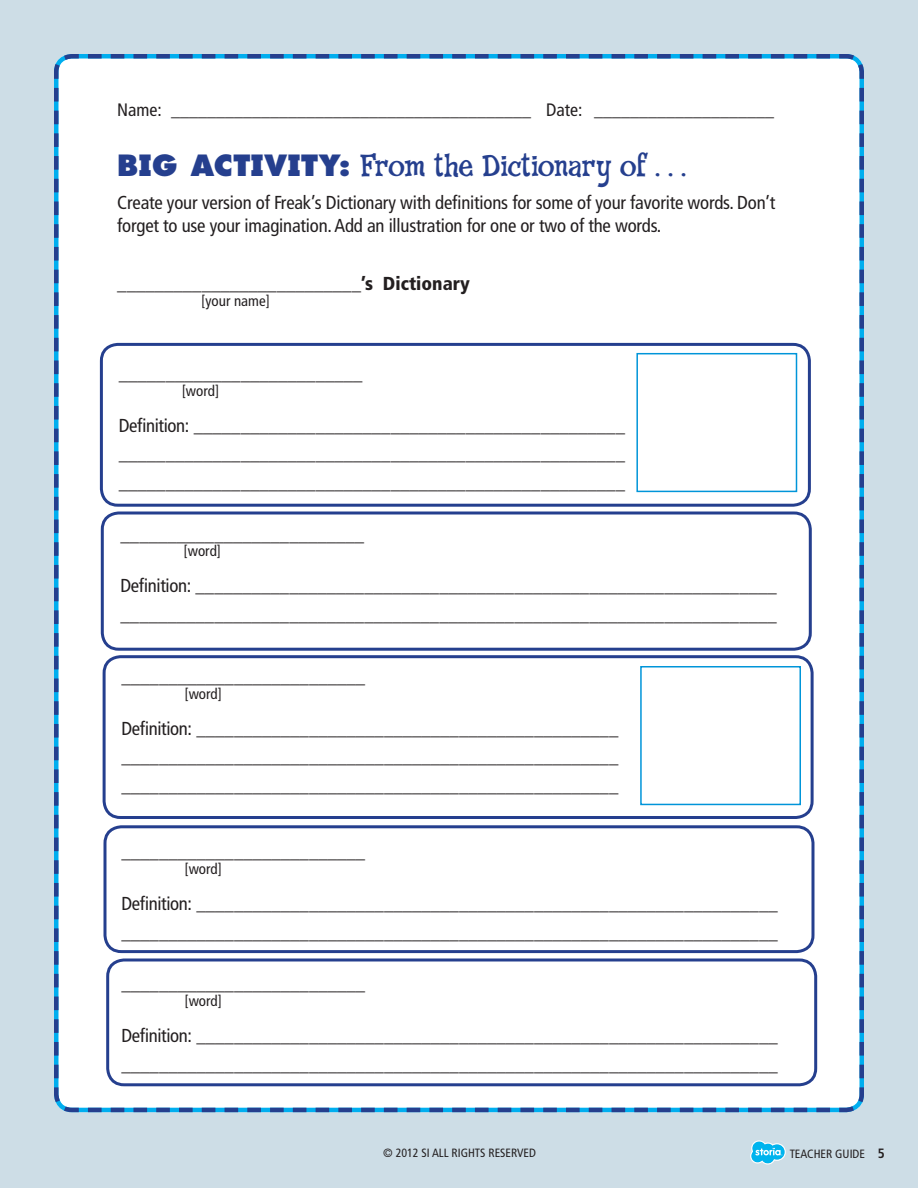
<style>
.page{position:relative;width:918px;height:1188px;background:#cddde6}
.page>*{position:absolute;margin:0;border:0;box-sizing:border-box;transform-origin:0 0}
.t1{font:31.5px "Fink Roman";letter-spacing:-.015em;color:#253f8e}
.body_text{font:condensed 18.75px/28.5px "Frutiger";letter-spacing:-.01em;color:#231f20}
.t2{font:18px "Adobe Garamond Pro";color:#231f20}
.body_text-2{font:condensed 15px "Frutiger";color:#231f20}
.t3{font:condensed 12px "Frutiger";color:#231f20}
.s1{font-family:"Frutiger";font-stretch:condensed}
.s2{font-family:"Futura Infant";font-weight:800;font-size:28.5px}
.s3{font-family:"Adobe Garamond Pro";font-weight:700;font-stretch:normal}
.s4{font-weight:900}
.s5{font-weight:700;font-size:13.5px}
</style>
<div class="page">
<div style="left:54px;top:54px;width:810px;height:1059px;background:#fff"></div>
<svg style="left:750px;top:1140px;width:36px;height:25px"></svg>
<div style="left:100px;top:343px;width:711px;height:164px;border:3px solid #253f8e;border-radius:17px"></div>
<div style="left:101px;top:512px;width:711px;height:139px;border:3px solid #253f8e;border-radius:17px"></div>
<div style="left:103px;top:655px;width:711px;height:164px;border:3px solid #253f8e;border-radius:17px"></div>
<div style="left:103px;top:825px;width:711px;height:128px;border:3px solid #253f8e;border-radius:17px"></div>
<div style="left:106px;top:958px;width:711px;height:128px;border:3px solid #253f8e;border-radius:17px"></div>
<div style="left:636px;top:353px;width:161px;height:139px;border:2px solid #0095d9"></div>
<div style="left:640px;top:666px;width:161px;height:139px;border:2px solid #0095d9"></div>
<p class="t2" style="left:117px;top:99px;width:659px"><span class="s1">Name:</span> ________________________________________ <span class="s1">Date:</span> ____________________</p>
<p class="t1" style="left:117px;top:147px;width:570px"><span class="s2">BIG ACTIVITY:</span> From the Dictionary of . . .</p>
<p class="body_text" style="left:117px;top:191px;width:660px;line-height:23.2px">Create your version of Freak’s Dictionary with definitions for some of your favorite words. Don’t forget to use your imagination. Add an illustration for one or two of the words.</p>
<p class="body_text" style="left:117px;top:270px;width:354px"><span class="s3">_</span>_________________________<span class="s4">’s Dictionary</span></p>
<p class="body_text-2" style="left:201px;top:292px;width:70px">[your name]</p>
<p class="body_text" style="left:119px;top:359px;width:245px">__________________________</p>
<p class="body_text-2" style="left:182px;top:382px;width:39px">[word]</p>
<p class="body_text" style="left:119px;top:411px;width:508px;text-align:justify">Definition: ______________________________________________ ______________________________________________________ ______________________________________________________</p>
<p class="body_text" style="left:121px;top:520px;width:245px">__________________________</p>
<p class="body_text-2" style="left:184px;top:542px;width:39px">[word]</p>
<p class="body_text" style="left:121px;top:572px;width:658px">Definition: ______________________________________________________________ ______________________________________________________________________</p>
<p class="body_text" style="left:122px;top:662px;width:245px">__________________________</p>
<p class="body_text-2" style="left:184px;top:685px;width:39px">[word]</p>
<p class="body_text" style="left:122px;top:714px;width:498px;text-align:justify">Definition: _____________________________________________ _____________________________________________________ _____________________________________________________</p>
<p class="body_text" style="left:122px;top:838px;width:245px">__________________________</p>
<p class="body_text-2" style="left:184px;top:860px;width:39px">[word]</p>
<p class="body_text" style="left:122px;top:890px;width:658px">Definition: ______________________________________________________________ ______________________________________________________________________</p>
<p class="body_text" style="left:122px;top:970px;width:245px">__________________________</p>
<p class="body_text-2" style="left:184px;top:992px;width:39px">[word]</p>
<p class="body_text" style="left:122px;top:1022px;width:658px">Definition: ______________________________________________________________ ______________________________________________________________________</p>
<p class="t3" style="left:383px;top:1146px;width:154px">© 2012 SI ALL RIGHTS RESERVED</p>
<p class="t3" style="left:790px;top:1146px;width:97px">TEACHER GUIDE <span class="s5">5</span></p>
</div>
